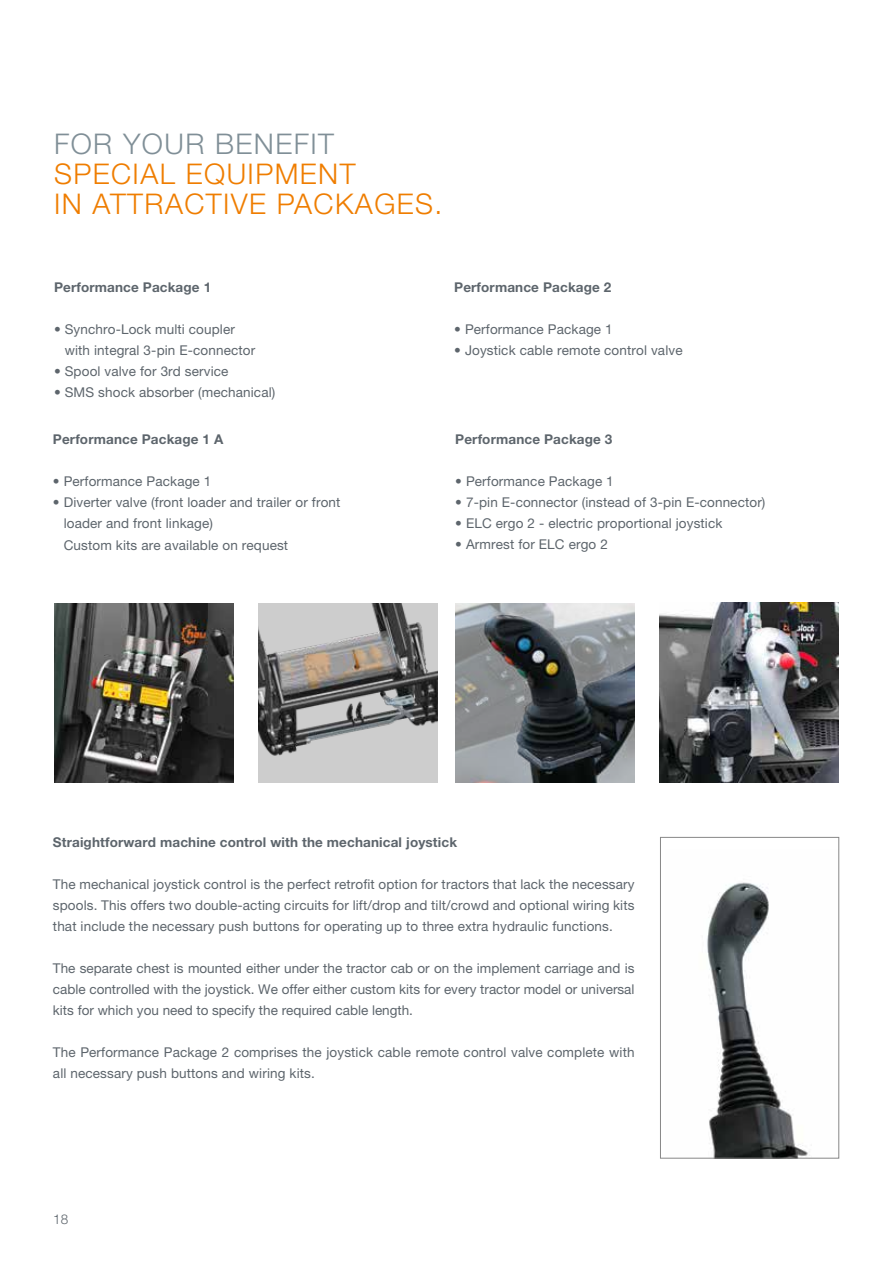
<style>
.page{position:relative;width:893px;height:1263px;background:#fff}
.page>*{position:absolute;margin:0;border:0;box-sizing:border-box;transform-origin:0 0}
.t1{font:300 28.5px/30px "Helvetica Neue LT Pro";letter-spacing:.05em;color:#ef7d00}
.t2{font:300 28.5px "Helvetica Neue LT Pro";letter-spacing:.05em;color:#808f97}
.t3{font:13.5px/21px "Helvetica Neue LT Pro";letter-spacing:.01em;color:#5d656c}
.t4{font:700 13.5px "Helvetica Neue LT Pro";letter-spacing:.01em;color:#5d656c}
.t5{font:300 13.5px "Helvetica Neue LT Pro";color:#5d656c}
</style>
<div class="page">
<img style="left:707px;top:882px;width:103px;height:274px">
<div style="left:660px;top:837px;width:179px;height:321px;border:1px solid #878787"></div>
<img style="left:54px;top:604px;width:179px;height:179px">
<img style="left:455px;top:604px;width:180px;height:179px">
<div style="left:258px;top:604px;width:179px;height:179px;background:#cdcdcd"></div>
<img style="left:660px;top:602px;width:179px;height:181px">
<img style="left:258px;top:604px;width:179px;height:152px">
<h1 class="t2" style="left:54px;top:127px;width:282px">FOR YOUR BENEFIT</h1>
<h1 class="t1" style="left:54px;top:159px;width:390px">SPECIAL EQUIPMENT<br>IN ATTRACTIVE PACKAGES.</h1>
<p class="t4" style="left:54px;top:279px;width:159px">Performance Package 1</p>
<p class="t3" style="left:65px;top:319px;width:192px;text-indent:-11px">• Synchro-Lock multi coupler with integral 3-pin E-connector</p>
<p class="t3" style="left:54px;top:361px;width:176px">• Spool valve for 3rd service</p>
<p class="t3" style="left:54px;top:382px;width:223px">• SMS shock absorber (mechanical)</p>
<p class="t4" style="left:53px;top:431px;width:172px">Performance Package 1 A</p>
<p class="t3" style="left:53px;top:471px;width:160px">• Performance Package 1</p>
<p class="t3" style="left:64px;top:492px;width:278px;text-indent:-11px">• Diverter valve (front loader and trailer or front loader and front linkage)<br>Custom kits are available on request</p>
<p class="t4" style="left:454px;top:279px;width:159px">Performance Package 2</p>
<p class="t3" style="left:454px;top:319px;width:160px">• Performance Package 1</p>
<p class="t3" style="left:454px;top:340px;width:230px">• Joystick cable remote control valve</p>
<p class="t4" style="left:455px;top:431px;width:159px">Performance Package 3</p>
<p class="t3" style="left:455px;top:471px;width:160px">• Performance Package 1</p>
<p class="t3" style="left:455px;top:492px;width:312px">• 7-pin E-connector (instead of 3-pin E-connector)</p>
<p class="t3" style="left:455px;top:513px;width:269px">• ELC ergo 2 - electric proportional joystick</p>
<p class="t3" style="left:455px;top:534px;width:154px">• Armrest for ELC ergo 2</p>
<p class="t4" style="left:53px;top:833px;width:406px">Straightforward machine control with the mechanical joystick</p>
<p class="t3" style="left:53px;top:873px;width:583px;text-align:justify">The mechanical joystick control is the perfect retrofit option for tractors that lack the necessary spools. This offers two double-acting circuits for lift/drop and tilt/crowd and optional wiring kits that include the necessary push buttons for operating up to three extra hydraulic functions.</p>
<p class="t3" style="left:53px;top:957px;width:583px;text-align:justify">The separate chest is mounted either under the tractor cab or on the implement carriage and is cable controlled with the joystick. We offer either custom kits for every tractor model or universal kits for which you need to specify the required cable length.</p>
<p class="t3" style="left:53px;top:1041px;width:583px">The Performance Package 2 comprises the joystick cable remote control valve complete with all necessary push buttons and wiring kits.</p>
<p class="t5" style="left:53px;top:1211px;width:17px">18</p>
</div>
